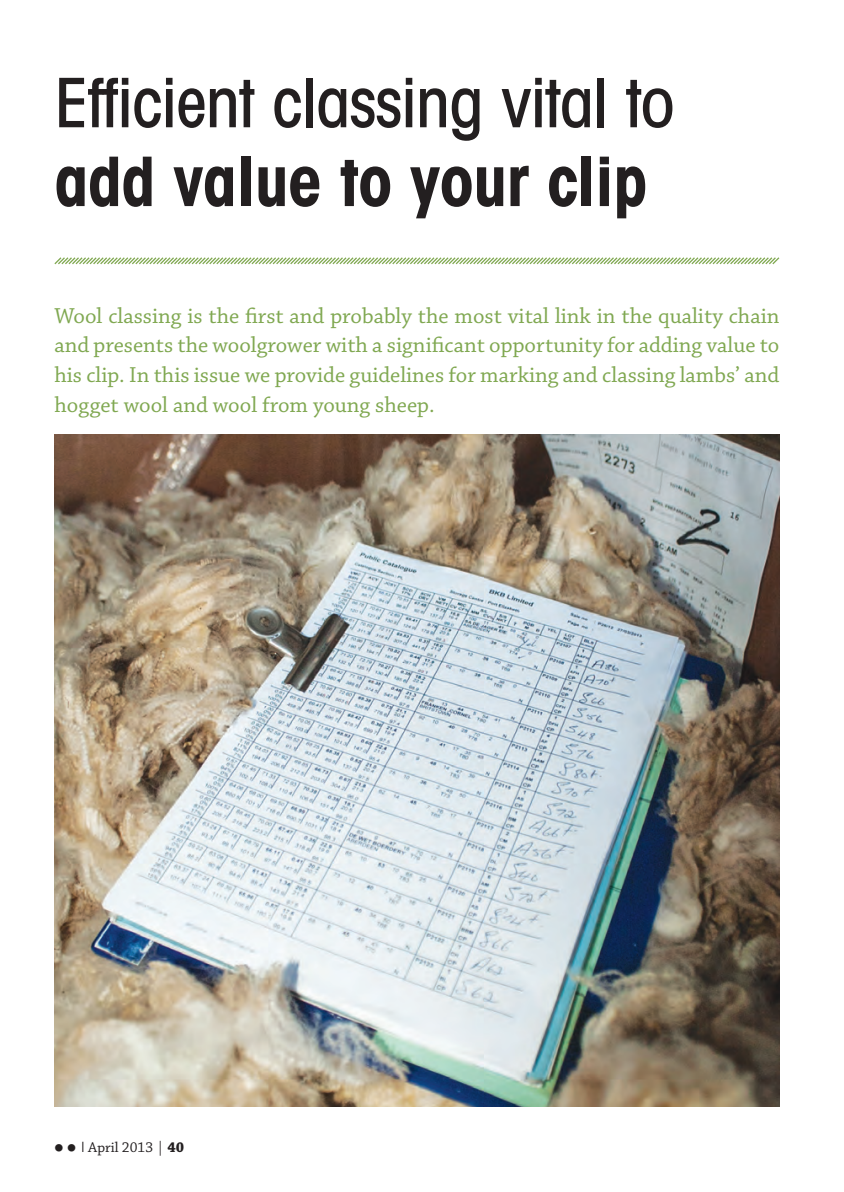
<style>
.page{position:relative;width:844px;height:1192px;background:#fff}
.page>*{position:absolute;margin:0;border:0;box-sizing:border-box;transform-origin:0 0}
.t1{font:500 condensed 68.25px "Avant Garde";letter-spacing:-.01em;color:#231f20}
.t2{font:700 condensed 68.25px "Avant Garde";letter-spacing:-.01em;color:#231f20}
.t3{font:22.75px/29.8px "Chaparral Pro";color:#80a851;text-align:justify}
.t4{font:14.88px "Chaparral Pro";color:#231f20}
.s1{font-family:"Times";font-weight:700;font-size:26.25px}
.s2{font-family:"Times"}
.s3{font-weight:700}
</style>
<div class="page">
<img style="left:54px;top:435px;width:725px;height:671px">
<svg style="left:54px;top:257px;width:726px;height:8px"></svg>
<h1 class="t1" style="left:54px;top:60px;width:621px">Efficient classing vital to</h1>
<h1 class="t2" style="left:54px;top:138px;width:594px">add value to your clip</h1>
<p class="t3" style="left:54px;top:301px;width:726px">Wool classing is the first and probably the most vital link in the quality chain and presents the woolgrower with a significant opportunity for adding value to his clip. In this issue we provide guidelines for marking and classing lambs’ and hogget wool and wool from young sheep.</p>
<p class="t4" style="left:54px;top:1138px;width:131px"><span class="s1">• •</span> <span class="s2">|</span> April 2013 | <span class="s3">40</span></p>
</div>
